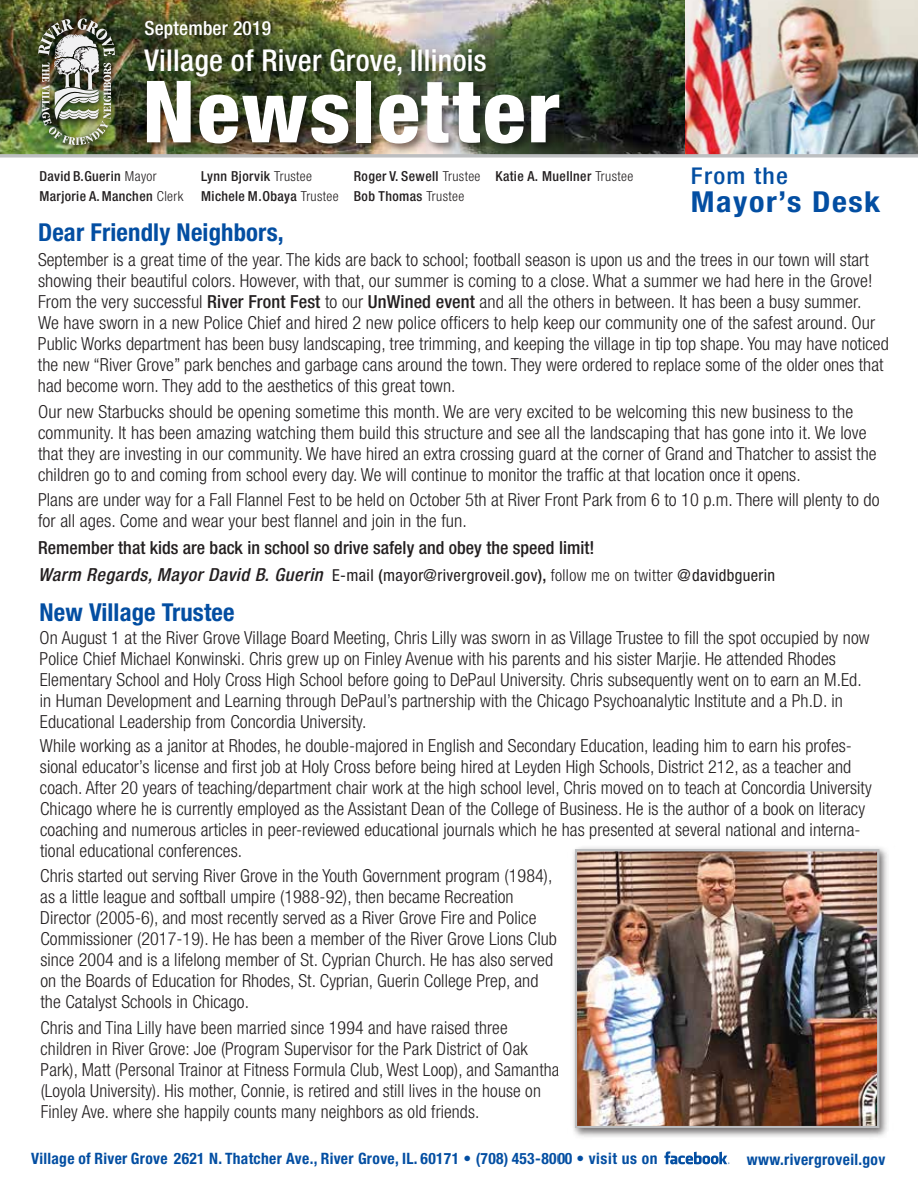
<style>
.page{position:relative;width:918px;height:1188px;background:#fff}
.page>*{position:absolute;margin:0;border:0;box-sizing:border-box;transform-origin:0 0}
.t1{font:500 condensed 30.15px "Helvetica Neue";letter-spacing:.01em;color:#fff}
.t2{font:700 condensed 28.95px "Helvetica Neue";letter-spacing:.05em;color:#034ea2;scale:1.11 1}
.t3{font:700 condensed 24.75px "Helvetica Neue";letter-spacing:.005em;color:#034ea2}
.t4{font:500 condensed 23.1px "Helvetica Neue";letter-spacing:.05em;color:#034ea2;scale:1.11 1}
.t5{font:500 condensed 19.5px "Helvetica Neue";letter-spacing:.01em;color:#fff}
.t6{font:300 condensed 18px/21px "Helvetica Neue";letter-spacing:.005em;color:#231f20}
.t7{font:500 condensed 18px "Helvetica Neue";color:#231f20}
.t8{font:condensed 16.5px "Helvetica Neue";letter-spacing:.025em;color:#231f20}
.t9{font:700 condensed 15.75px "Helvetica Neue";letter-spacing:.02em;color:#034ea2}
.t10{font:500 condensed 13.8px/19.5px "Helvetica Neue";letter-spacing:.025em;color:#231f20}
.s1{font-weight:300}
.s2{font-weight:500}
.s3{font-weight:500;font-style:italic;font-size:18px}
</style>
<div class="page">
<img style="left:0;top:0;width:685px;height:154px">
<img style="left:126px;top:27px;width:384px;height:73px">
<img style="left:126px;top:0;width:168px;height:63px">
<img style="left:142px;top:76px;width:430px;height:78px">
<svg style="left:147px;top:81px;width:44px;height:61px"></svg>
<svg style="left:199px;top:95px;width:149px;height:49px"></svg>
<div style="left:356px;top:81px;width:15px;height:61px;background:#fff"></div>
<svg style="left:379px;top:82px;width:145px;height:62px"></svg>
<svg style="left:531px;top:95px;width:28px;height:47px"></svg>
<img style="left:685px;top:0;width:233px;height:154px">
<svg style="left:0;top:154px;width:918px;height:4px;fill:#bcbec0"></svg>
<svg style="left:665px;top:1162px;width:65px;height:2px"></svg>
<img style="left:30px;top:11px;width:95px;height:144px">
<img style="left:38px;top:18px;width:77px;height:127px">
<img style="left:573px;top:847px;width:314px;height:315px">
<img style="left:578px;top:852px;width:298px;height:273px">
<div style="left:575px;top:849px;width:304px;height:279px;border:2px solid #bcbec0"></div>
<p class="t5" style="left:144px;top:17px;width:128px">September 2019</p>
<h1 class="t1" style="left:144px;top:42px;width:344px">Village of River Grove, Illinois</h1>
<p class="t10" style="left:39px;top:166px;width:145px">David B.Guerin <span class="s1">Mayor<br></span>Marjorie A.Manchen <span class="s1">Clerk</span></p>
<p class="t10" style="left:201px;top:166px;width:139px">Lynn Bjorvik <span class="s1">Trustee<br></span>Michele M.Obaya <span class="s1">Trustee</span></p>
<p class="t10" style="left:354px;top:166px;width:128px">Roger V. Sewell <span class="s1">Trustee<br></span>Bob Thomas <span class="s1">Trustee</span></p>
<p class="t10" style="left:495px;top:166px;width:139px">Katie A. Muellner <span class="s1">Trustee</span></p>
<p class="t4" style="left:691px;top:162px;width:89px">From the</p>
<h2 class="t2" style="left:691px;top:185px;width:172px">Mayor’s Desk</h2>
<h3 class="t3" style="left:38px;top:217px;width:247px">Dear Friendly Neighbors,</h3>
<p class="t6" style="left:38px;top:249px;width:852px">September is a great time of the year. The kids are back to school; football season is upon us and the trees in our town will start showing their beautiful colors. However, with that, our summer is coming to a close. What a summer we had here in the Grove!<br>From the very successful <span class="s2">River Front Fest</span> to our <span class="s2">UnWined event</span> and all the others in between. It has been a busy summer.<br>We have sworn in a new Police Chief and hired 2 new police officers to help keep our community one of the safest around. Our Public Works department has been busy landscaping, tree trimming, and keeping the village in tip top shape. You may have noticed the new “River Grove” park benches and garbage cans around the town. They were ordered to replace some of the older ones that had become worn. They add to the aesthetics of this great town.</p>
<p class="t6" style="left:38px;top:401px;width:840px">Our new Starbucks should be opening sometime this month. We are very excited to be welcoming this new business to the community. It has been amazing watching them build this structure and see all the landscaping that has gone into it. We love that they are investing in our community. We have hired an extra crossing guard at the corner of Grand and Thatcher to assist the children go to and coming from school every day. We will continue to monitor the traffic at that location once it opens.</p>
<p class="t6" style="left:38px;top:489px;width:843px">Plans are under way for a Fall Flannel Fest to be held on October 5th at River Front Park from 6 to 10 p.m. There will plenty to do for all ages. Come and wear your best flannel and join in the fun.</p>
<p class="t7" style="left:38px;top:537px;width:558px">Remember that kids are back in school so drive safely and obey the speed limit!</p>
<p class="t8" style="left:38px;top:566px;width:739px"><span class="s3">Warm Regards, Mayor David B. Guerin</span> E-mail <span class="s2">(</span>mayor@rivergroveil.gov<span class="s2">),</span> <span class="s1">follow me on twitter</span> @davidbguerin</p>
<h3 class="t3" style="left:40px;top:598px;width:197px">New Village Trustee</h3>
<p class="t6" style="left:40px;top:627px;width:832px">On August 1 at the River Grove Village Board Meeting, Chris Lilly was sworn in as Village Trustee to fill the spot occupied by now Police Chief Michael Konwinski. Chris grew up on Finley Avenue with his parents and his sister Marjie. He attended Rhodes Elementary School and Holy Cross High School before going to DePaul University. Chris subsequently went on to earn an M.Ed. in Human Development and Learning through DePaul’s partnership with the Chicago Psychoanalytic Institute and a Ph.D. in Educational Leadership from Concordia University.</p>
<p class="t6" style="left:40px;top:735px;width:833px">While working as a janitor at Rhodes, he double-majored in English and Secondary Education, leading him to earn his profes&shy;sional educator’s license and first job at Holy Cross before being hired at Leyden High Schools, District 212, as a teacher and coach. After 20 years of teaching/department chair work at the high school level, Chris moved on to teach at Concordia University Chicago where he is currently employed as the Assistant Dean of the College of Business. He is the author of a book on literacy coaching and numerous articles in peer-reviewed educational journals which he has presented at several national and interna&shy;tional educational conferences.</p>
<p class="t6" style="left:40px;top:865px;width:518px">Chris started out serving River Grove in the Youth Government program (1984), as a little league and softball umpire (1988-92), then became Recreation Director (2005-6), and most recently served as a River Grove Fire and Police Commissioner (2017-19). He has been a member of the River Grove Lions Club since 2004 and is a lifelong member of St. Cyprian Church. He has also served on the Boards of Education for Rhodes, St. Cyprian, Guerin College Prep, and the Catalyst Schools in Chicago.</p>
<p class="t6" style="left:41px;top:1017px;width:520px">Chris and Tina Lilly have been married since 1994 and have raised three children in River Grove: Joe (Program Supervisor for the Park District of Oak Park), Matt (Personal Trainor at Fitness Formula Club, West Loop), and Samantha (Loyola University). His mother, Connie, is retired and still lives in the house on Finley Ave. where she happily counts many neighbors as old friends.</p>
<p class="t9" style="left:31px;top:1149px;width:628px">Village of River Grove 2621 N. Thatcher Ave., River Grove, IL. 60171 • (708) 453-8000 • visit us on</p>
<p class="t9" style="left:747px;top:1149px;width:140px">www.rivergroveil.gov</p>
</div>
